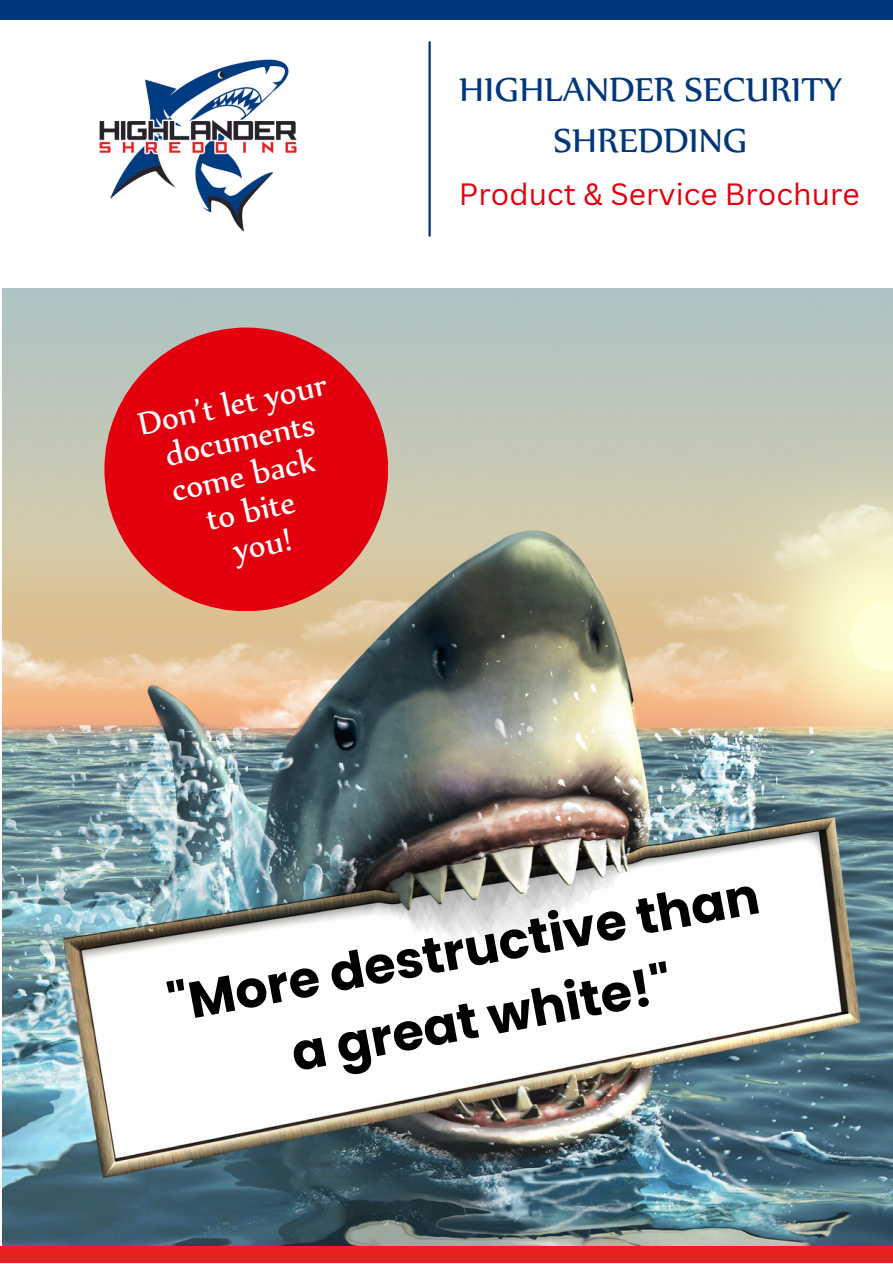
<style>
.page{position:relative;width:893px;height:1264px;background:#fff}
.page>*{position:absolute;margin:0;border:0;box-sizing:border-box;transform-origin:0 0}
.t1{font:700 51px/70.9px "Poppins";color:#000;text-align:center}
.t2{font:40.5px/50.6px "Nyala";color:#00377b;text-align:center}
.t3{font:37.8px/36px "Nyala";color:#fff;text-align:center}
.t4{font:30px "Canva Sans";color:#e3000e}
</style>
<div class="page">
<img style="left:3px;top:288px;width:889px;height:958px">
<img style="left:99px;top:59px;width:198px;height:173px">
<hr style="left:428px;top:42px;width:2px;height:194px;background:#00377b">
<div style="left:0;top:1246px;width:892px;height:16px;background:#e72021"></div>
<div style="left:0;top:0;width:892px;height:20px;background:#00377b"></div>
<div style="left:104px;top:327px;width:284px;height:284px;background:#e3000e;border-radius:50%"></div>
<p class="t3" style="left:135px;top:406px;width:193px;rotate:-12deg">Don’t let your documents come back<br>to bite<br>you!</p>
<p class="t2" style="left:459px;top:64px;width:385px">HIGHLANDER SECURITY<br>SHREDDING</p>
<p class="t4" style="left:459px;top:173px;width:402px">Product &amp; Service Brochure</p>
<h1 class="t1" style="left:162px;top:972px;width:601px;rotate:-11deg">"More destructive than a great white!"</h1>
</div>
